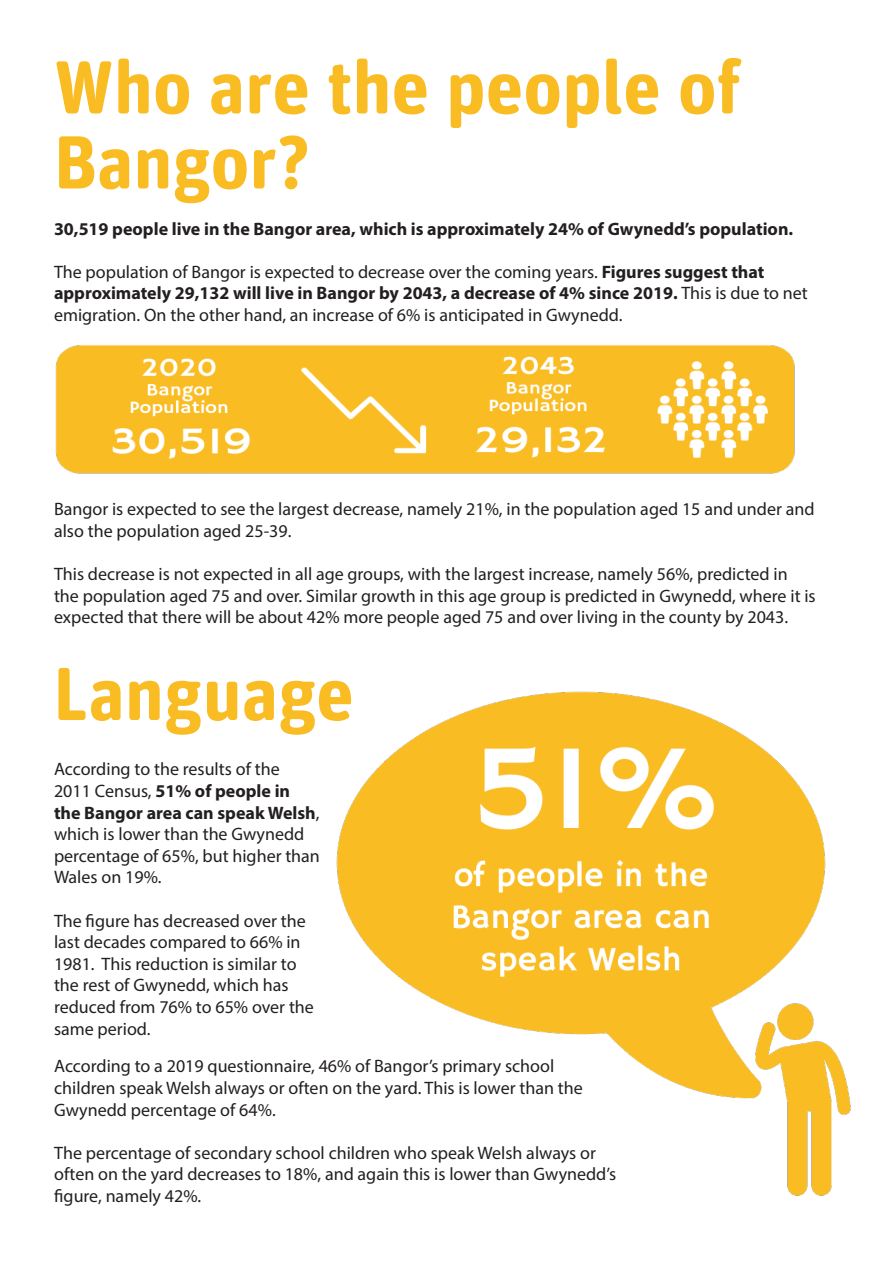
<style>
.page{position:relative;width:893px;height:1263px;background:#fff}
.page>*{position:absolute;margin:0;border:0;box-sizing:border-box;transform-origin:0 0}
.t1{font:700 75px/75px "Unit Rounded Pro";color:#f9bc23}
.t2{font:18px/21.6px "Myriad Pro";color:#231f20}
.t3{font:700 18px "Myriad Pro";color:#231f20}
.s1{font-weight:700}
</style>
<div class="page">
<img style="left:55px;top:345px;width:740px;height:129px">
<img style="left:336px;top:691px;width:515px;height:505px">
<p class="t1" style="left:54px;top:46px;width:688px">Who are the people of<br>Bangor?</p>
<p class="t3" style="left:54px;top:217px;width:741px">30,519 people live in the Bangor area, which is approximately 24% of Gwynedd’s population.</p>
<p class="t2" style="left:54px;top:261px;width:755px">The population of Bangor is expected to decrease over the coming years. <span class="s1">Figures suggest that approximately 29,132 will live in Bangor by 2043, a decrease of 4% since 2019.</span> This is due to net emigration. On the other hand, an increase of 6% is anticipated in Gwynedd.</p>
<p class="t2" style="left:54px;top:498px;width:762px">Bangor is expected to see the largest decrease, namely 21%, in the population aged 15 and under and also the population aged 25-39.</p>
<p class="t2" style="left:54px;top:563px;width:763px">This decrease is not expected in all age groups, with the largest increase, namely 56%, predicted in the population aged 75 and over. Similar growth in this age group is predicted in Gwynedd, where it is expected that there will be about 42% more people aged 75 and over living in the county by 2043.</p>
<p class="t1" style="left:53px;top:652px;width:302px">Language</p>
<p class="t2" style="left:54px;top:758px;width:267px">According to the results of the<br>2011 Census, <span class="s1">51% of people in the Bangor area can speak Welsh</span>, which is lower than the Gwynedd percentage of 65%, but higher than<br>Wales on 19%.</p>
<p class="t2" style="left:54px;top:909px;width:261px">The figure has decreased over the last decades compared to 66% in<br>1981. This reduction is similar to the rest of Gwynedd, which has reduced from 76% to 65% over the same period.</p>
<p class="t2" style="left:54px;top:1055px;width:530px">According to a 2019 questionnaire, 46% of Bangor’s primary school children speak Welsh always or often on the yard. This is lower than the<br>Gwynedd percentage of 64%.</p>
<p class="t2" style="left:54px;top:1142px;width:563px">The percentage of secondary school children who speak Welsh always or often on the yard decreases to 18%, and again this is lower than Gwynedd’s figure, namely 42%.</p>
</div>
